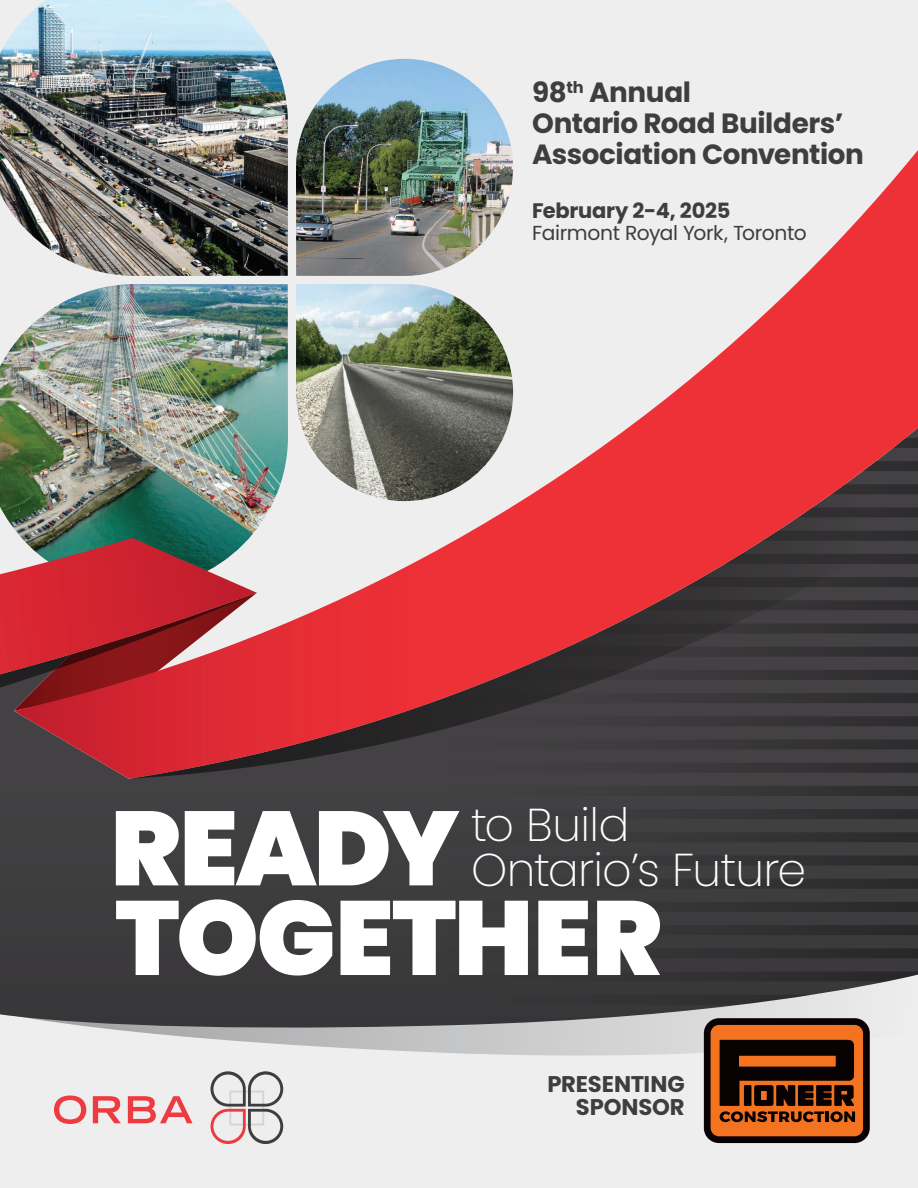
<style>
.page{position:relative;width:918px;height:1188px;background:#eeeeef}
.page>*{position:absolute;margin:0;border:0;box-sizing:border-box;transform-origin:0 0}
.t1{font:900 105px "Poppins";letter-spacing:-.02em;color:#fff}
.t2{font:200 46.05px/45.3px "Poppins";letter-spacing:-.015em;color:#fff}
.t3{font:700 27.75px/31px "Poppins";letter-spacing:-.015em;color:#3e3e3f}
.t4{font:700 22.65px/22.6px "Poppins";letter-spacing:-.005em;color:#3e3e3f;text-align:right}
.t5{font:700 21px "Poppins";letter-spacing:-.01em;color:#3e3e3f}
.t6{font:20.25px "Poppins";letter-spacing:-.02em;color:#3e3e3f}
</style>
<div class="page">
<img style="left:297px;top:59px;width:215px;height:91px">
<img style="left:0;top:0;width:288px;height:216px">
<img style="left:0;top:344px;width:14px;height:84px">
<svg style="left:148px;top:1033px;width:556px;height:33px"></svg>
<div style="left:0;top:428px;width:704px;height:605px;background:#3d3d3e"></div>
<svg style="left:408px;top:779px;width:510px;height:249px;background:#454345"></svg>
<img style="left:14px;top:150px;width:904px;height:629px">
<svg style="left:129px;top:417px;width:789px;height:362px;background:#965255"></svg>
<svg style="left:0;top:538px;width:257px;height:173px;background:#b43c43"></svg>
<svg style="left:211px;top:1071px;width:72px;height:73px"></svg>
<svg style="left:54px;top:1096px;width:32px;height:28px"></svg>
<svg style="left:93px;top:1096px;width:28px;height:27px"></svg>
<svg style="left:128px;top:1096px;width:65px;height:27px"></svg>
<svg style="left:704px;top:1018px;width:166px;height:125px;background:#743712"></svg>
<p class="t3" style="left:532px;top:77px;width:333px">98<sup>th</sup> Annual<br>Ontario Road Builders’<br>Association Convention</p>
<p class="t5" style="left:532px;top:198px;width:200px">February 2-4, 2025</p>
<p class="t6" style="left:532px;top:222px;width:276px">Fairmont Royal York, Toronto</p>
<p class="t1" style="left:111px;top:788px;width:350px">READY</p>
<p class="t2" style="left:471px;top:802px;width:337px">to Build<br>Ontario’s Future</p>
<p class="t1" style="left:115px;top:877px;width:549px">TOGETHER</p>
<p class="t4" style="left:547px;top:1073px;width:139px">PRESENTING<br>SPONSOR</p>
</div>
